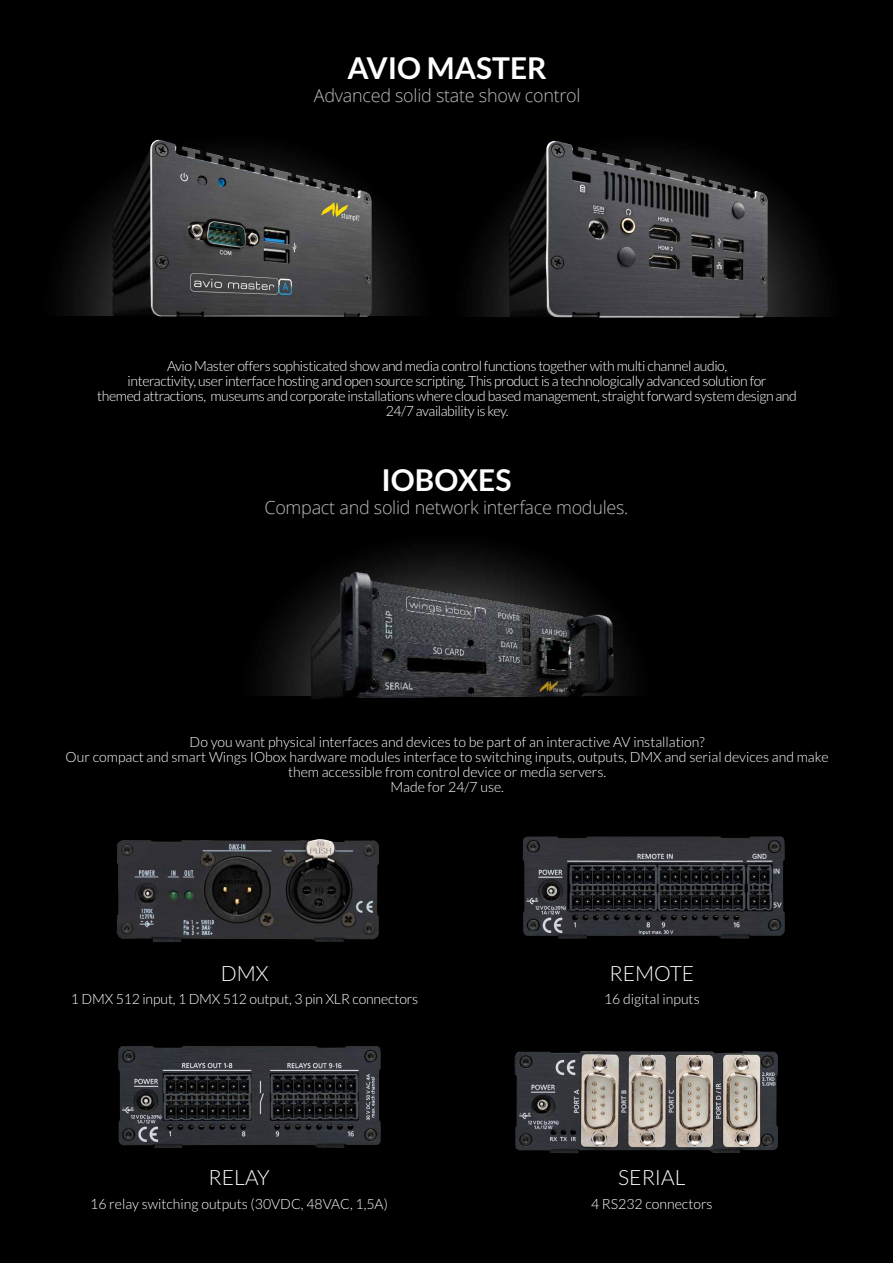
<style>
.page{position:relative;width:893px;height:1263px;background:#fff}
.page>*{position:absolute;margin:0;border:0;box-sizing:border-box;transform-origin:0 0}
.t1{font:700 30px "Lato";color:#fff}
.t2{font:300 21px "Lato";color:#fff}
.t3{font:300 18px "Open Sans";letter-spacing:-.015em;color:#bdbcbc}
.t4{font:300 18px "Open Sans";letter-spacing:-.015em;color:#bcbcbc}
.t5{font:300 14.1px/15px "Lato";letter-spacing:-.03em;color:#fff;text-align:center}
.t6{font:300 14.1px/15px "Lato";color:#fff;text-align:center}
.t7{font:300 14.1px "Lato";letter-spacing:-.01em;color:#fff}
</style>
<div class="page">
<div style="left:0;top:0;width:323px;height:1263px;background:#000"></div>
<div style="left:323px;top:0;width:570px;height:1263px;background:#000"></div>
<div style="left:11px;top:88px;width:465px;height:227px;background:#000"></div>
<div style="left:420px;top:89px;width:465px;height:227px;background:#000"></div>
<div style="left:206px;top:492px;width:489px;height:204px;background:#000"></div>
<img style="left:80px;top:117px;width:328px;height:219px">
<img style="left:476px;top:119px;width:328px;height:218px">
<img style="left:255px;top:507px;width:419px;height:280px">
<img style="left:105px;top:833px;width:286px;height:114px">
<img style="left:94px;top:1036px;width:302px;height:125px">
<img style="left:512px;top:828px;width:280px;height:119px">
<img style="left:498px;top:1046px;width:294px;height:115px">
<h1 class="t1" style="left:348px;top:51px;width:201px">AVIO MASTER</h1>
<p class="t4" style="left:314px;top:84px;width:268px">Advanced solid state show control</p>
<p class="t5" style="left:97px;top:358px;width:701px">Avio Master offers sophisticated show and media control functions together with multi channel audio,<br>interactivity, user interface hosting and open source scripting. This product is a technologically advanced solution for<br>themed attractions, museums and corporate installations where cloud based management, straight forward system design and 24/7 availability is key.</p>
<h1 class="t1" style="left:381px;top:462px;width:132px">IOBOXES</h1>
<p class="t3" style="left:264px;top:495px;width:366px">Compact and solid network interface modules.</p>
<p class="t6" style="left:66px;top:734px;width:764px">Do you want physical interfaces and devices to be part of an interactive AV installation?<br>Our compact and smart Wings IObox hardware modules interface to switching inputs, outputs, DMX and serial devices and make them accessible from control device or media servers.<br>Made for 24/7 use.</p>
<h2 class="t2" style="left:221px;top:962px;width:49px">DMX</h2>
<p class="t7" style="left:71px;top:991px;width:349px">1 DMX 512 input, 1 DMX 512 output, 3 pin XLR connectors</p>
<h2 class="t2" style="left:209px;top:1167px;width:63px">RELAY</h2>
<p class="t6" style="left:90px;top:1196px;width:299px">16 relay switching outputs (30VDC, 48VAC, 1,5A)</p>
<h2 class="t2" style="left:609px;top:962px;width:86px">REMOTE</h2>
<p class="t6" style="left:604px;top:991px;width:97px">16 digital inputs</p>
<h2 class="t2" style="left:618px;top:1167px;width:69px">SERIAL</h2>
<p class="t6" style="left:591px;top:1196px;width:123px">4 RS232 connectors</p>
</div>
